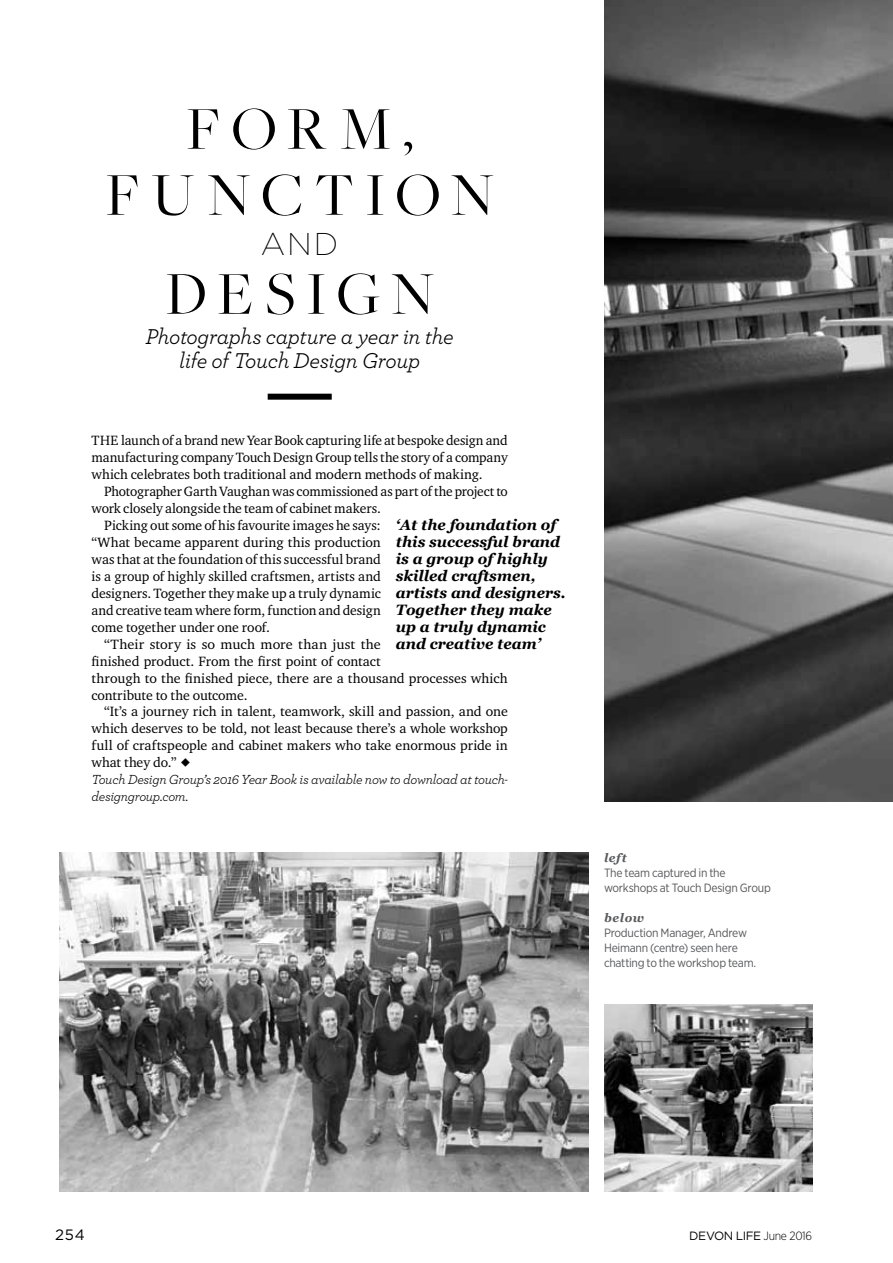
<style>
.page{position:relative;width:893px;height:1263px;background:#fff}
.page>*{position:absolute;margin:0;border:0;box-sizing:border-box;transform-origin:0 0}
.t1{font:63px/66px "Freight Big Pro";letter-spacing:.17em;color:#000;text-align:center}
.t2{font:200 31.5px "Gotham";color:#000}
.t3{font:italic 22.5px/24px "Archer";letter-spacing:-.02em;color:#000;text-align:center}
.t4{font:italic 700 15px/17px "Georgia";color:#000}
.t5{font:15px "Gotham";color:#000}
.t6{font:13.8px/17px "Charter ITCA";letter-spacing:-.005em;color:#000;text-align:justify}
.t7{font:italic 13.8px/17px "Archer";letter-spacing:-.025em;color:#000}
.t8{font:12px/15px "Gotham Narrow";letter-spacing:-.02em;color:#58595b}
.t9{font:12px "Gotham";letter-spacing:-.035em;color:#000}
.t10{font:italic 700 12px "Georgia";letter-spacing:.055em;color:#58595b}
.s1{font-family:"Gotham Narrow";font-weight:300}
</style>
<div class="page">
<img style="left:604px;top:0;width:289px;height:801px">
<div style="left:268px;top:394px;width:64px;height:6px;background:#000"></div>
<img style="left:604px;top:1005px;width:208px;height:186px">
<img style="left:60px;top:852px;width:528px;height:339px">
<h1 class="t1" style="left:105px;top:94px;width:390px">FORM,<br>FUNCTION</h1>
<h2 class="t2" style="left:261px;top:224px;width:79px">AND</h2>
<h1 class="t1" style="left:165px;top:259px;width:270px">DESIGN</h1>
<h3 class="t3" style="left:146px;top:323px;width:310px">Photographs capture a year in the life of Touch Design Group</h3>
<p class="t6" style="left:92px;top:432px;width:418px">THE launch of a brand new Year Book capturing life at bespoke design and manufacturing company Touch Design Group tells the story of a company which celebrates both traditional and modern methods of making.</p>
<p class="t6" style="left:104px;top:483px;width:405px">Photographer Garth Vaughan was commissioned as part of the project to</p>
<p class="t6" style="left:92px;top:499px;width:291px">work closely alongside the team of cabinet makers.</p>
<p class="t6" style="left:104px;top:516px;width:278px">Picking out some of his favourite images he says:</p>
<p class="t6" style="left:92px;top:533px;width:291px">“What became apparent during this production</p>
<p class="t6" style="left:92px;top:550px;width:291px">was that at the foundation of this successful brand</p>
<p class="t6" style="left:92px;top:567px;width:291px">is a group of highly skilled craftsmen, artists and</p>
<p class="t6" style="left:92px;top:584px;width:291px">designers. Together they make up a truly dynamic</p>
<p class="t6" style="left:92px;top:601px;width:291px">and creative team where form, function and design</p>
<p class="t6" style="left:92px;top:618px;width:180px">come together under one roof.</p>
<p class="t6" style="left:104px;top:635px;width:278px">“Their story is so much more than just the</p>
<p class="t6" style="left:92px;top:652px;width:291px">finished product. From the first point of contact</p>
<p class="t6" style="left:92px;top:669px;width:418px">through to the finished piece, there are a thousand processes which</p>
<p class="t6" style="left:92px;top:686px;width:158px">contribute to the outcome.</p>
<p class="t6" style="left:104px;top:703px;width:405px">“It’s a journey rich in talent, teamwork, skill and passion, and one</p>
<p class="t6" style="left:92px;top:720px;width:418px">which deserves to be told, not least because there’s a whole workshop</p>
<p class="t6" style="left:92px;top:737px;width:418px">full of craftspeople and cabinet makers who take enormous pride in</p>
<p class="t6" style="left:92px;top:754px;width:87px">what they do.”</p>
<p class="t7" style="left:92px;top:770px;width:418px">Touch Design Group’s 2016 Year Book is available now to download at touch&shy;designgroup.com.</p>
<p class="t4" style="left:396px;top:516px;width:171px">‘At the foundation of this successful brand is a group of highly skilled craftsmen, artists and designers.<br>Together they make up a truly dynamic and creative team’</p>
<p class="t10" style="left:604px;top:851px;width:24px">left</p>
<p class="t8" style="left:604px;top:865px;width:168px">The team captured in the workshops at Touch Design Group</p>
<p class="t10" style="left:604px;top:911px;width:42px">below</p>
<p class="t8" style="left:604px;top:925px;width:154px">Production Manager, Andrew<br>Heimann (centre) seen here chatting to the workshop team.</p>
<p class="t5" style="left:55px;top:1225px;width:31px">254</p>
<p class="t9" style="left:689px;top:1228px;width:124px">DEVON LIFE <span class="s1">June 2016</span></p>
</div>
